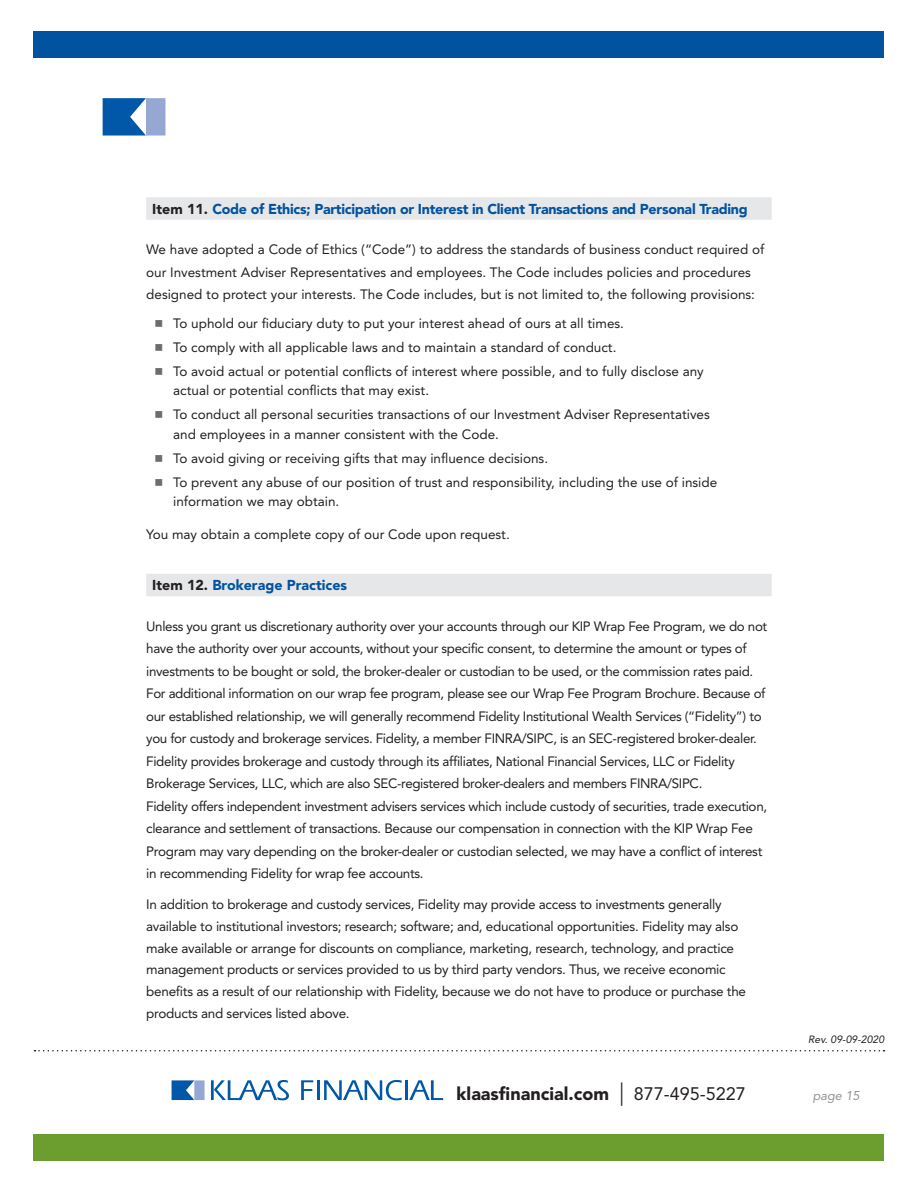
<style>
.page{position:relative;width:918px;height:1188px;background:#fff}
.page>*{position:absolute;margin:0;border:0;box-sizing:border-box;transform-origin:0 0}
.t1{font:900 18px "Avenir";color:#231f20}
.Item_section_-_BARS{font:900 14.25px "Avenir";letter-spacing:-.02em;color:#0153a0}
.Item_section_-_BARS-2{font:900 14.25px "Avenir";color:#0153a0}
.BODY_9_16{font:13.5px/22.5px "Avenir";letter-spacing:-.025em;color:#231f20}
.BULLETS{font:13.5px/19.5px "Avenir";color:#231f20}
.BODY_9_16-2{font:13.5px/22.5px "Avenir";color:#231f20}
.t2{font:italic 12.75px "Avenir";color:#939598}
.t3{font:italic 10.5px "Avenir";color:#231f20}
.s1{color:#231f20}
.s2{font-weight:400;font-size:23.4px}
.s3{font-weight:400}
</style>
<div class="page">
<div style="left:34px;top:32px;width:850px;height:26px;background:#0153a0"></div>
<div style="left:34px;top:1134px;width:850px;height:27px;background:#6c9e2f"></div>
<svg style="left:34px;top:1050px;width:850px;height:2px"></svg>
<svg style="left:211px;top:1080px;width:78px;height:20px"></svg>
<svg style="left:301px;top:1080px;width:12px;height:20px"></svg>
<hr style="left:317px;top:1080px;width:3px;height:20px;background:#0157a8">
<svg style="left:324px;top:1080px;width:78px;height:20px"></svg>
<hr style="left:405px;top:1080px;width:3px;height:20px;background:#0157a8">
<svg style="left:409px;top:1080px;width:34px;height:20px"></svg>
<svg style="left:172px;top:1080px;width:33px;height:20px"></svg>
<svg style="left:103px;top:98px;width:62px;height:38px;background:#5287c1"></svg>
<div style="left:146px;top:197px;width:626px;height:23px;background:#e6e7e9"></div>
<div style="left:146px;top:574px;width:626px;height:22px;background:#e6e7e9"></div>
<p class="Item_section_-_BARS" style="left:152px;top:200px;width:597px"><span class="s1">Item 11.</span> Code of Ethics; Participation or Interest in Client Transactions and Personal Trading</p>
<p class="BODY_9_16-2" style="left:146px;top:238px;width:620px">We have adopted a Code of Ethics (“Code”) to address the standards of business conduct required of our Investment Adviser Representatives and employees. The Code includes policies and procedures designed to protect your interests. The Code includes, but is not limited to, the following provisions:</p>
<p class="BULLETS" style="left:173px;top:313px;width:452px">To uphold our fiduciary duty to put your interest ahead of ours at all times.</p>
<p class="BULLETS" style="left:173px;top:337px;width:445px">To comply with all applicable laws and to maintain a standard of conduct.</p>
<p class="BULLETS" style="left:173px;top:361px;width:532px">To avoid actual or potential conflicts of interest where possible, and to fully disclose any actual or potential conflicts that may exist.</p>
<p class="BULLETS" style="left:173px;top:405px;width:538px">To conduct all personal securities transactions of our Investment Adviser Representatives and employees in a manner consistent with the Code.</p>
<p class="BULLETS" style="left:173px;top:448px;width:376px">To avoid giving or receiving gifts that may influence decisions.</p>
<p class="BULLETS" style="left:173px;top:472px;width:546px">To prevent any abuse of our position of trust and responsibility, including the use of inside information we may obtain.</p>
<p class="BODY_9_16-2" style="left:146px;top:523px;width:365px">You may obtain a complete copy of our Code upon request.</p>
<p class="Item_section_-_BARS-2" style="left:152px;top:577px;width:196px"><span class="s1">Item 12.</span> Brokerage Practices</p>
<p class="BODY_9_16" style="left:146px;top:615px;width:623px">Unless you grant us discretionary authority over your accounts through our KIP Wrap Fee Program, we do not have the authority over your accounts, without your specific consent, to determine the amount or types of investments to be bought or sold, the broker-dealer or custodian to be used, or the commission rates paid.<br>For additional information on our wrap fee program, please see our Wrap Fee Program Brochure. Because of our established relationship, we will generally recommend Fidelity Institutional Wealth Services (“Fidelity”) to you for custody and brokerage services. Fidelity, a member FINRA/SIPC, is an SEC-registered broker-dealer.<br>Fidelity provides brokerage and custody through its affiliates, National Financial Services, LLC or Fidelity Brokerage Services, LLC, which are also SEC-registered broker-dealers and members FINRA/SIPC.<br>Fidelity offers independent investment advisers services which include custody of securities, trade execution, clearance and settlement of transactions. Because our compensation in connection with the KIP Wrap Fee Program may vary depending on the broker-dealer or custodian selected, we may have a conflict of interest in recommending Fidelity for wrap fee accounts.</p>
<p class="BODY_9_16" style="left:146px;top:894px;width:601px;line-height:21.8px">In addition to brokerage and custody services, Fidelity may provide access to investments generally available to institutional investors; research; software; and, educational opportunities. Fidelity may also make available or arrange for discounts on compliance, marketing, research, technology, and practice management products or services provided to us by third party vendors. Thus, we receive economic benefits as a result of our relationship with Fidelity, because we do not have to produce or purchase the products and services listed above.</p>
<p class="t3" style="left:808px;top:1033px;width:78px">Rev. 09-09-2020</p>
<h1 class="t1" style="left:457px;top:1083px;width:291px">klaasfinancial.com <span class="s2">|</span> <span class="s3">877-495-5227</span></h1>
<p class="t2" style="left:813px;top:1088px;width:49px">page 15</p>
</div>
